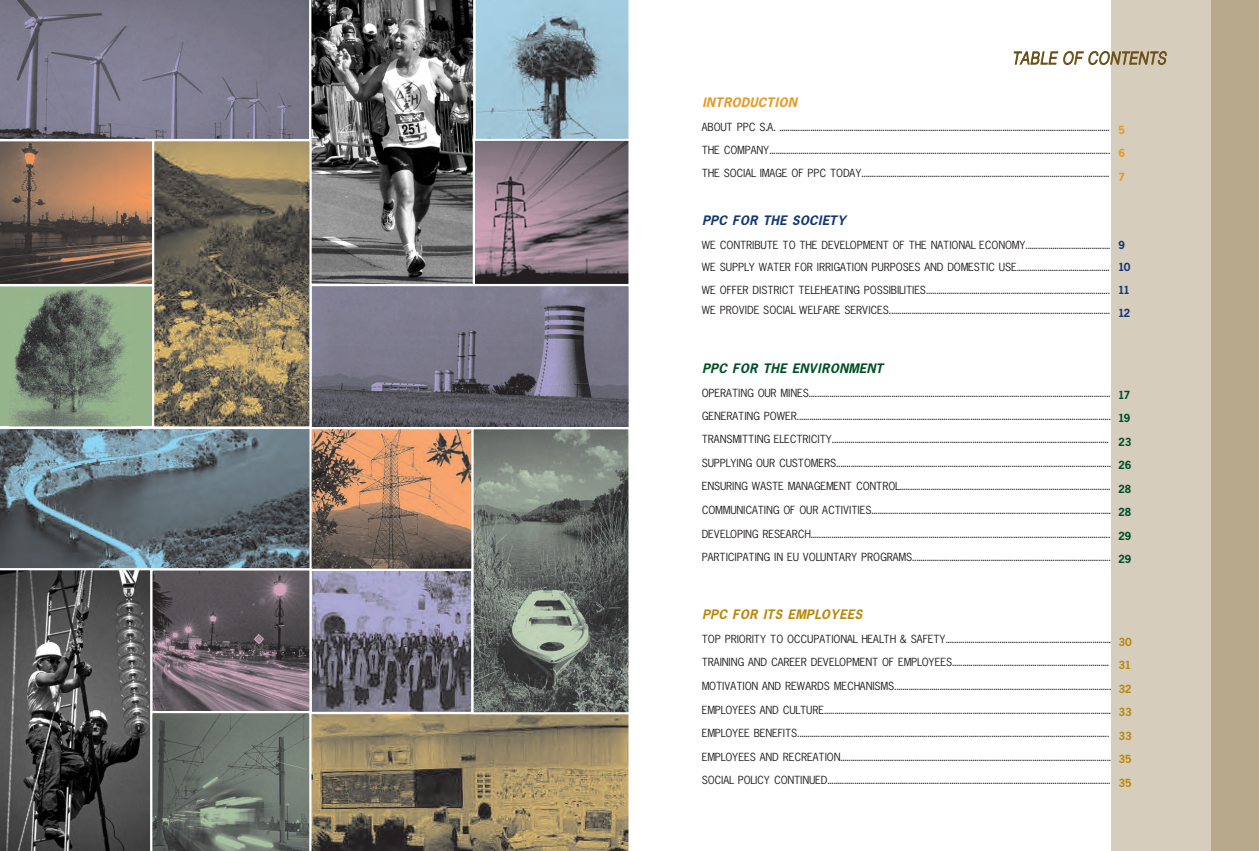
<style>
.page{position:relative;width:1259px;height:851px;background:#fff}
.page>*{position:absolute;margin:0;border:0;box-sizing:border-box;transform-origin:0 0}
.t1{font:16.8px "UB Helvetica Light Italic";letter-spacing:.055em;color:#6a531a;scale:.83 1}
.t2{font:italic 14px "UB News Letter Bold";color:#004f28}
.t3{font:italic 14px "UB News Letter Bold";color:#ba8808}
.t4{font:italic 14px "UB News Letter Bold";color:#133777}
.t5{font:italic 14px "UB News Letter Bold";color:#e69922}
.t6{font:12px/23.4px "UB News Letter";color:#231f20;text-align:justify}
.t7{font:12px/23.5px "UB News Letter Bold";color:#004f28;text-align:justify}
.t8{font:12px/23.5px "UB News Letter Bold";color:#ba8808;text-align:justify}
.t9{font:12px/22.9px "UB News Letter Bold";color:#133777}
.t10{font:12px/22.9px "UB News Letter Bold";color:#e69922}
</style>
<div class="page">
<svg style="left:0;top:429px;width:310px;height:139px;background:#61727b"></svg>
<svg style="left:0;top:0;width:309px;height:139px;background:#7b788b"></svg>
<svg style="left:311px;top:714px;width:318px;height:136px;background:#8d7e5e"></svg>
<svg style="left:0;top:568px;width:150px;height:282px;background:#505050"></svg>
<svg style="left:0;top:141px;width:152px;height:286px;background:#7e7a64"></svg>
<svg style="left:475px;top:0;width:154px;height:139px;background:#8eadbc"></svg>
<img style="left:313px;top:572px;width:157px;height:138px">
<div style="left:310px;top:569px;width:163px;height:144px;border:2px solid #fff"></div>
<img style="left:313px;top:430px;width:157px;height:137px">
<div style="left:310px;top:427px;width:163px;height:143px;border:2px solid #fff"></div>
<img style="left:153px;top:571px;width:155px;height:139px">
<div style="left:150px;top:568px;width:161px;height:145px;border:2px solid #fff"></div>
<svg style="left:309px;top:0;width:165px;height:284px;background:#727272"></svg>
<img style="left:155px;top:142px;width:153px;height:283px">
<div style="left:152px;top:139px;width:159px;height:289px;border:2px solid #fff"></div>
<img style="left:474px;top:430px;width:153px;height:281px">
<div style="left:471px;top:427px;width:159px;height:287px;border:2px solid #fff"></div>
<svg style="left:150px;top:711px;width:161px;height:139px;background:#6f7870"></svg>
<img style="left:476px;top:142px;width:151px;height:141px">
<div style="left:473px;top:139px;width:157px;height:147px;border:2px solid #fff"></div>
<div style="left:1111px;top:0;width:148px;height:850px;background:#d6cdbc"></div>
<div style="left:1210px;top:0;width:49px;height:850px;background:#b8a98a"></div>
<img style="left:313px;top:287px;width:314px;height:139px">
<div style="left:310px;top:284px;width:320px;height:145px;border:2px solid #fff"></div>
<h1 class="t1" style="left:1012px;top:49px;width:187px">TABLE OF CONTENTS</h1>
<p class="t5" style="left:701px;top:95px;width:96px">INTRODUCTION</p>
<p class="t6" style="left:701px;top:116px;width:410px;line-height:22.9px">ABOUT PPC S.A. ................................................................................................................................................................<br>THE COMPANY.....................................................................................................................................................................<br>THE SOCIAL IMAGE OF PPC TODAY........................................................................................................................</p>
<p class="t4" style="left:701px;top:212px;width:146px">PPC FOR THE SOCIETY</p>
<p class="t6" style="left:701px;top:233px;width:410px;line-height:22.9px">WE CONTRIBUTE TO THE DEVELOPMENT OF THE NATIONAL ECONOMY.........................................<br>WE SUPPLY WATER FOR IRRIGATION PURPOSES AND DOMESTIC USE.............................................<br>WE OFFER DISTRICT TELEHEATING POSSIBILITIES.........................................................................................</p>
<p class="t6" style="left:701px;top:299px;width:410px">WE PROVIDE SOCIAL WELFARE SERVICES...........................................................................................................</p>
<p class="t10" style="left:1118px;top:118px;width:8px">5<br>6</p>
<p class="t10" style="left:1118px;top:166px;width:8px">7</p>
<p class="t9" style="left:1118px;top:233px;width:14px">9<br>10<br>11<br>12</p>
<p class="t2" style="left:701px;top:361px;width:183px">PPC FOR THE ENVIRONMENT</p>
<p class="t6" style="left:701px;top:381px;width:411px;text-align:left">OPERATING OUR MINES..................................................................................................................................................<br>GENERATING POWER........................................................................................................................................................<br>TRANSMITTING ELECTRICITY......................................................................................................................................<br>SUPPLYING OUR CUSTOMERS.....................................................................................................................................<br>ENSURING WASTE MANAGEMENT CONTROL......................................................................................................<br>COMMUNICATING OF OUR ACTIVITIES....................................................................................................................<br>DEVELOPING RESEARCH.................................................................................................................................................<br>PARTICIPATING IN EU VOLUNTARY PROGRAMS................................................................................................</p>
<p class="t7" style="left:1118px;top:383px;width:14px">17<br>19<br>23<br>26<br>28<br>28<br>29<br>29</p>
<p class="t3" style="left:701px;top:607px;width:162px">PPC FOR ITS EMPLOYEES</p>
<p class="t6" style="left:701px;top:627px;width:411px;text-align:left">TOP PRIORITY TO OCCUPATIONAL HEALTH &amp; SAFETY................................................................................<br>TRAINING AND CAREER DEVELOPMENT OF EMPLOYEES............................................................................<br>MOTIVATION AND REWARDS MECHANISMS.........................................................................................................<br>EMPLOYEES AND CULTURE...........................................................................................................................................<br>EMPLOYEE BENEFITS.......................................................................................................................................................<br>EMPLOYEES AND RECREATION...................................................................................................................................<br>SOCIAL POLICY CONTINUED.........................................................................................................................................</p>
<p class="t8" style="left:1118px;top:630px;width:15px">30<br>31<br>32<br>33<br>33<br>35<br>35</p>
</div>
